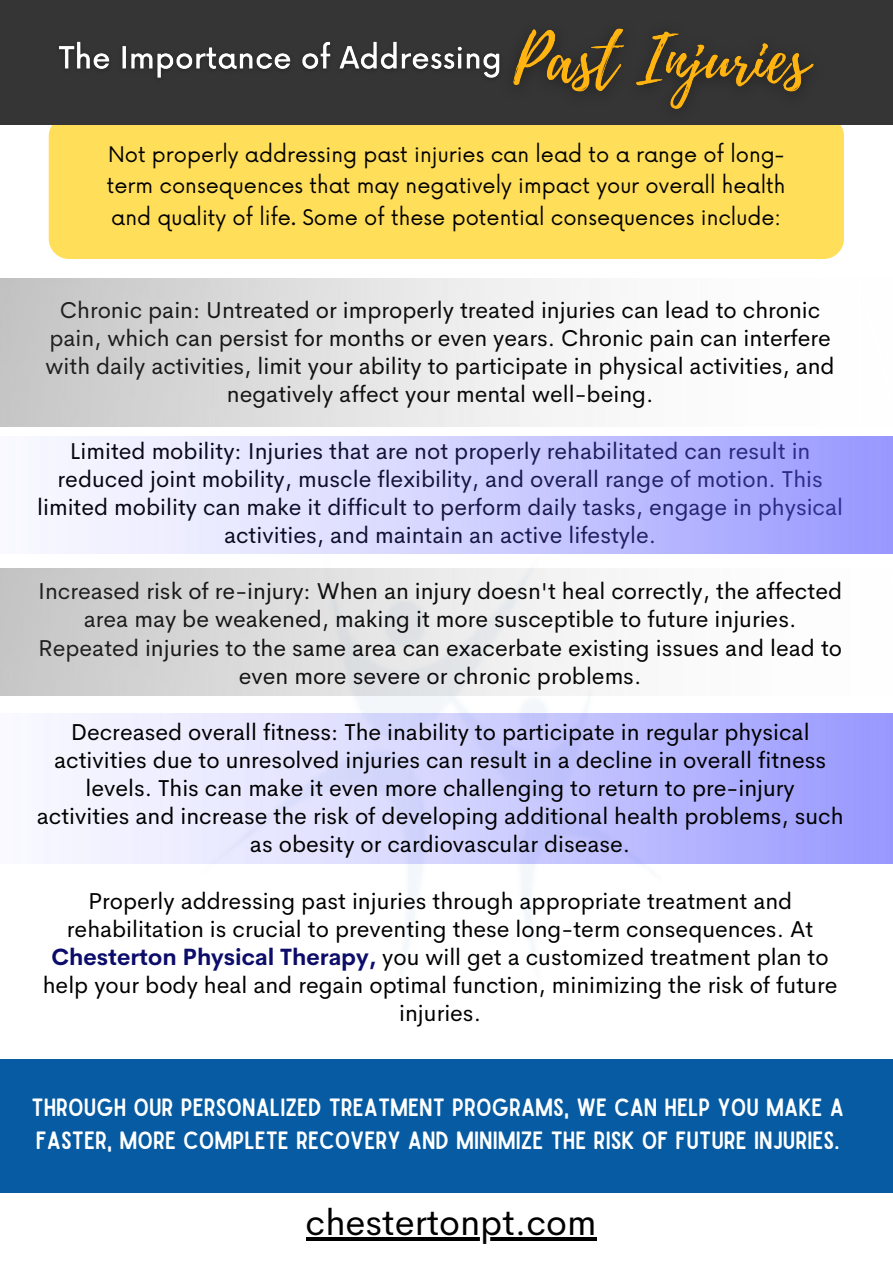
<style>
.page{position:relative;width:893px;height:1264px;background:#fff}
.page>*{position:absolute;margin:0;border:0;box-sizing:border-box;transform-origin:0 0}
.t1{font:36.3px "Cerebri Sans";color:#000}
.t2{font:23.85px/32.5px "Sailors";color:#fff}
.t3{font:23.1px/28px "Cerebri Sans";color:#000;text-align:center}
.t4{font:21px/31.5px "Now";color:#000;text-align:justify}
.s1{font-weight:700;color:#0c0c6b}
</style>
<div class="page">
<div style="left:0;top:1058px;width:892px;height:134px;background:#065ba2"></div>
<div style="left:49px;top:116px;width:794px;height:142px;background:#ffde59;border-radius:20px"></div>
<div style="left:0;top:0;width:892px;height:125px;background:#353535"></div>
<hr style="left:305px;top:1237px;width:291px;height:3px;background:#000">
<img style="left:518px;top:28px;width:296px;height:81px">
<img style="left:59px;top:41px;width:459px;height:45px">
<p class="t4" style="left:107px;top:139px;width:680px">Not properly addressing past injuries can lead to a range of long&shy;term consequences that may negatively impact your overall health and quality of life. Some of these potential consequences include:</p>
<p class="t3" style="left:46px;top:296px;width:790px">Chronic pain: Untreated or improperly treated injuries can lead to chronic pain, which can persist for months or even years. Chronic pain can interfere with daily activities, limit your ability to participate in physical activities, and negatively affect your mental well-being.</p>
<p class="t3" style="left:37px;top:436px;width:807px">Limited mobility: Injuries that are not properly rehabilitated can result in reduced joint mobility, muscle flexibility, and overall range of motion. This limited mobility can make it difficult to perform daily tasks, engage in physical activities, and maintain an active lifestyle.</p>
<p class="t3" style="left:38px;top:577px;width:805px">Increased risk of re-injury: When an injury doesn't heal correctly, the affected area may be weakened, making it more susceptible to future injuries.<br>Repeated injuries to the same area can exacerbate existing issues and lead to even more severe or chronic problems.</p>
<p class="t3" style="left:37px;top:717px;width:808px">Decreased overall fitness: The inability to participate in regular physical activities due to unresolved injuries can result in a decline in overall fitness levels. This can make it even more challenging to return to pre-injury activities and increase the risk of developing additional health problems, such as obesity or cardiovascular disease.</p>
<p class="t3" style="left:43px;top:886px;width:796px">Properly addressing past injuries through appropriate treatment and rehabilitation is crucial to preventing these long-term consequences. At <span class="s1">Chesterton Physical Therapy,</span> you will get a customized treatment plan to help your body heal and regain optimal function, minimizing the risk of future injuries.</p>
<p class="t2" style="left:31px;top:1092px;width:813px">THROUGH OUR PERSONALIZED TREATMENT PROGRAMS, WE CAN HELP YOU MAKE A<br>FASTER, MORE COMPLETE RECOVERY AND MINIMIZE THE RISK OF FUTURE INJURIES.</p>
<h1 class="t1" style="left:305px;top:1198px;width:292px">chestertonpt.com</h1>
</div>
